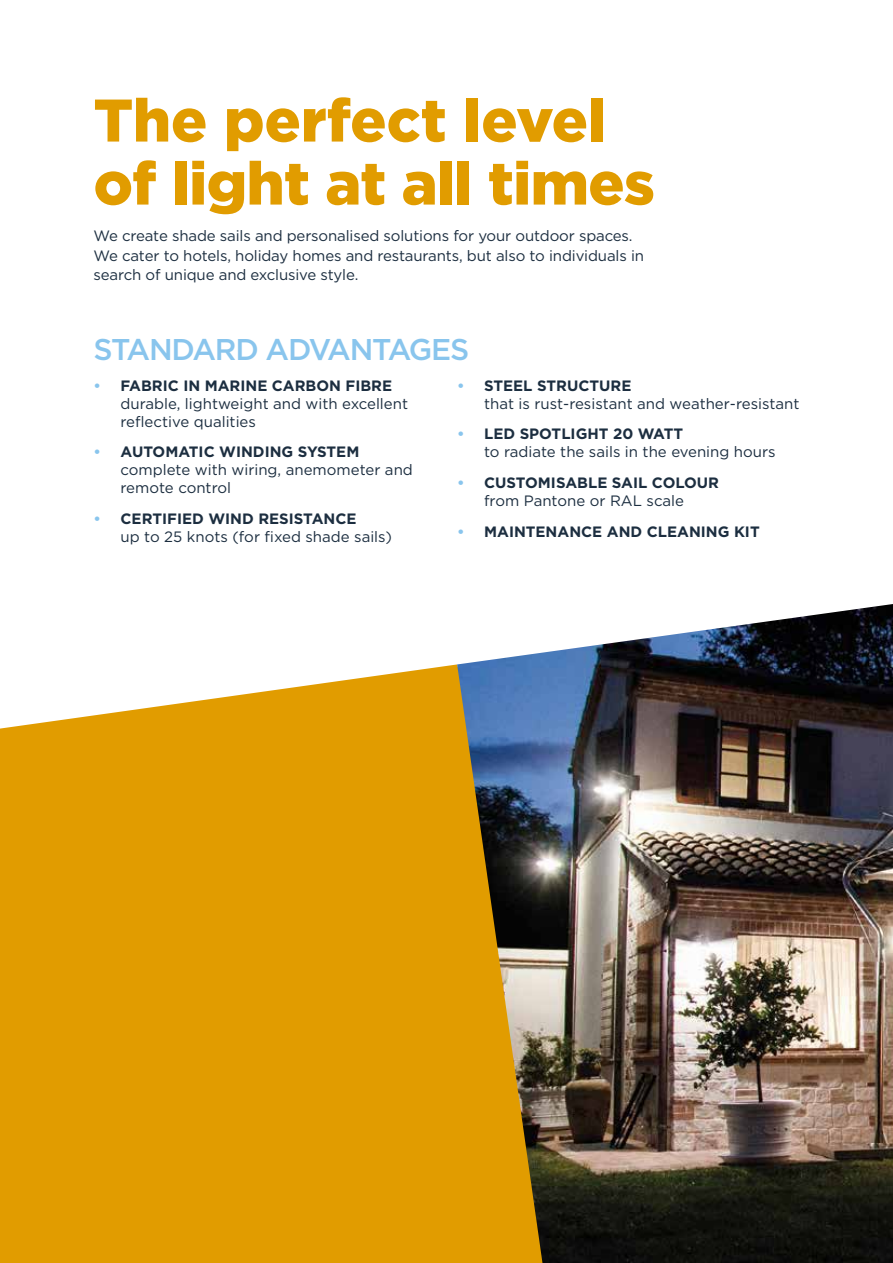
<style>
.page{position:relative;width:893px;height:1263px;background:#fff}
.page>*{position:absolute;margin:0;border:0;box-sizing:border-box;transform-origin:0 0}
.t1{font:900 60px/63px "Gotham";letter-spacing:-.01em;color:#e19c00}
.t2{font:500 30px "Gotham";letter-spacing:-.04em;color:#89c5ed}
.t3{font:15px/18px "Gotham";letter-spacing:-.01em;color:#1c2e40}
.t4{font:700 15px/18px "Gotham";color:#1c2e40;text-align:center}
.s1{font-weight:700;color:#89c5ed}
.s2{font-weight:700}
.s3{color:#89c5ed}
.s4{font-weight:400}
</style>
<div class="page">
<div style="left:0;top:664px;width:457px;height:599px;background:#e19c00"></div>
<img style="left:457px;top:604px;width:436px;height:659px">
<h1 class="t1" style="left:94px;top:88px;width:563px">The perfect level of light at all times</h1>
<p class="t3" style="left:94px;top:226px;width:552px;line-height:19.5px">We create shade sails and personalised solutions for your outdoor spaces.<br>We cater to hotels, holiday homes and restaurants, but also to individuals in search of unique and exclusive style.</p>
<h2 class="t2" style="left:94px;top:330px;width:377px">STANDARD ADVANTAGES</h2>
<p class="t3" style="left:121px;top:376px;width:289px;text-indent:-27px"><span class="s1">•</span> <span class="s2">FABRIC IN MARINE CARBON FIBRE </span>durable, lightweight and with excellent reflective qualities</p>
<p class="t3" style="left:121px;top:443px;width:294px;text-indent:-27px"><span class="s1">•</span> <span class="s2">AUTOMATIC WINDING SYSTEM </span>complete with wiring, anemometer and remote control</p>
<p class="t3" style="left:121px;top:510px;width:273px;text-indent:-27px"><span class="s1">•</span> <span class="s2">CERTIFIED WIND RESISTANCE<br></span>up to 25 knots (for fixed shade sails)</p>
<p class="t3" style="left:484px;top:376px;width:317px;text-indent:-27px"><span class="s1">•</span> <span class="s2">STEEL STRUCTURE<br></span>that is rust-resistant and weather-resistant</p>
<p class="t3" style="left:484px;top:425px;width:293px;text-indent:-27px"><span class="s1">•</span> <span class="s2">LED SPOTLIGHT 20 WATT<br></span>to radiate the sails in the evening hours</p>
<p class="t4" style="left:457px;top:474px;width:263px"><span class="s3">•</span> CUSTOMISABLE SAIL COLOUR <span class="s4">from Pantone or RAL scale</span></p>
<p class="t4" style="left:457px;top:522px;width:304px"><span class="s3">•</span> MAINTENANCE AND CLEANING KIT</p>
</div>
